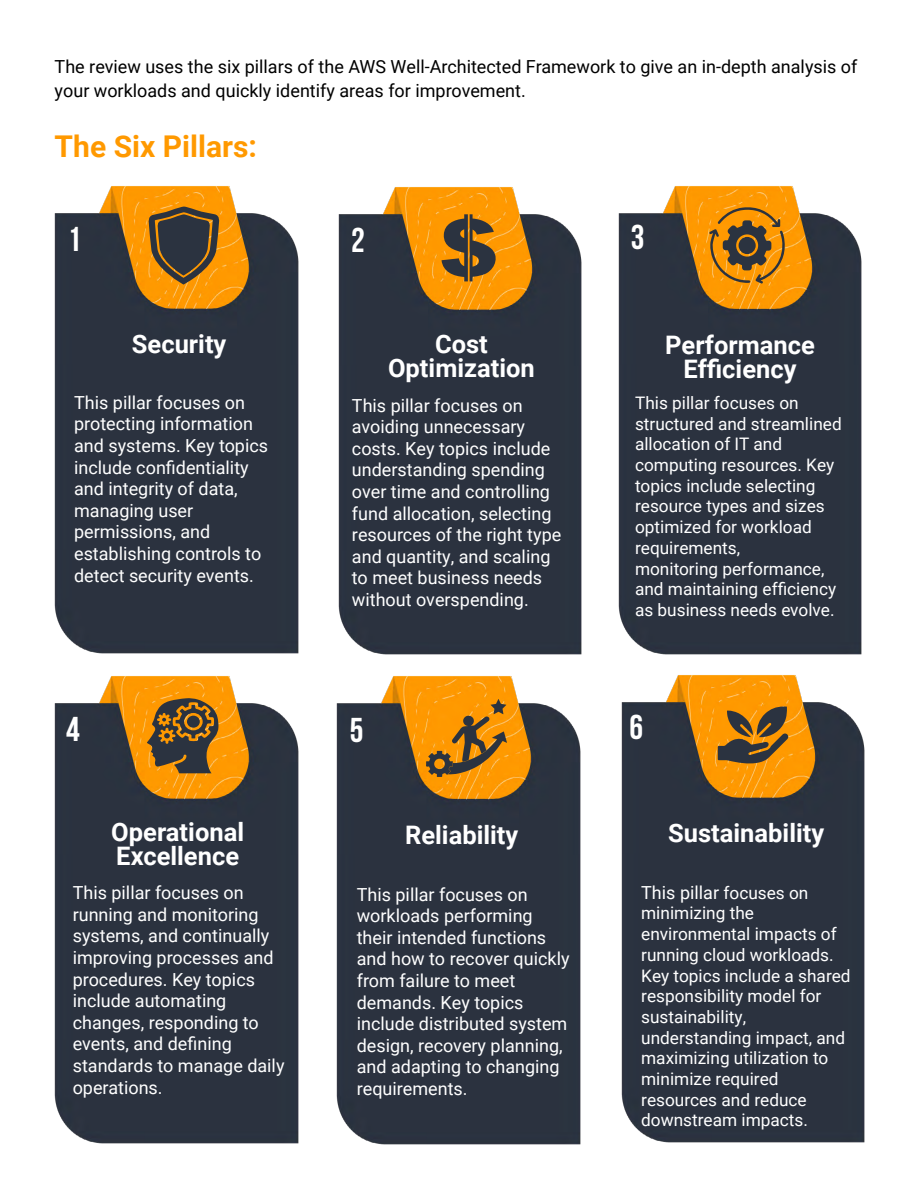
<style>
.page{position:relative;width:918px;height:1188px;background:#fff}
.page>*{position:absolute;margin:0;border:0;box-sizing:border-box;transform-origin:0 0}
.t1{font:700 34.5px "Bebas Neue";color:#fff}
.t2{font:700 30px "Roboto";color:#f90}
.t3{font:700 25.5px/24px "Roboto";color:#fff;text-align:center}
.t4{font:18px/21.6px "Roboto";color:#fff}
.t5{font:18px/24px "Roboto";color:#000}
.t6{font:17.25px/20.7px "Roboto";color:#fff}
.s1{font-size:17.25px}
</style>
<div class="page">
<img style="left:621px;top:675px;width:244px;height:468px">
<img style="left:338px;top:187px;width:244px;height:468px">
<img style="left:618px;top:186px;width:244px;height:469px">
<img style="left:54px;top:186px;width:245px;height:468px">
<img style="left:55px;top:676px;width:244px;height:468px">
<img style="left:336px;top:676px;width:245px;height:469px">
<svg style="left:426px;top:699px;width:81px;height:78px"></svg>
<svg style="left:147px;top:698px;width:72px;height:75px"></svg>
<div style="left:187px;top:716px;width:13px;height:12px;background:#2b3340;border-radius:50%"></div>
<svg style="left:442px;top:214px;width:57px;height:67px"></svg>
<svg style="left:709px;top:206px;width:78px;height:78px"></svg>
<div style="left:739px;top:237px;width:17px;height:17px;background:#2b3340;border-radius:50%"></div>
<svg style="left:718px;top:707px;width:71px;height:57px"></svg>
<svg style="left:148px;top:207px;width:72px;height:78px"></svg>
<p class="t5" style="left:55px;top:54px;width:804px">The review uses the six pillars of the AWS Well-Architected Framework to give an in-depth analysis of your workloads and quickly identify areas for improvement.</p>
<h2 class="t2" style="left:55px;top:125px;width:204px">The Six Pillars:</h2>
<h1 class="t1" style="left:68px;top:220px;width:15px">1</h1>
<h1 class="t1" style="left:351px;top:221px;width:15px">2</h1>
<h1 class="t1" style="left:631px;top:219px;width:15px">3</h1>
<h3 class="t3" style="left:132px;top:331px;width:96px">Security</h3>
<p class="t4" style="left:74px;top:391px;width:196px">This pillar focuses on protecting information and systems. Key topics include confidentiality and integrity of data, managing user permissions, and establishing controls to detect security events.</p>
<h3 class="t3" style="left:388px;top:331px;width:148px">Cost<br>Optimization</h3>
<p class="t4" style="left:352px;top:394px;width:211px">This pillar focuses on avoiding unnecessary costs. Key topics include understanding spending over time and controlling fund allocation, selecting resources of the right type and quantity, and scaling to meet business needs without overspending.</p>
<h3 class="t3" style="left:665px;top:332px;width:151px">Performance<br>Efficiency</h3>
<p class="t6" style="left:635px;top:392px;width:208px">This pillar focuses on structured and streamlined allocation of IT and computing resources. Key topics include selecting resource types and sizes optimized for workload requirements,<br>monitoring performance, and maintaining efficiency as business needs evolve.</p>
<h1 class="t1" style="left:66px;top:710px;width:15px">4</h1>
<h1 class="t1" style="left:350px;top:711px;width:15px">5</h1>
<h1 class="t1" style="left:630px;top:708px;width:15px">6</h1>
<h3 class="t3" style="left:111px;top:819px;width:134px;text-align:left">Operational<br>Excellence</h3>
<p class="t4" style="left:73px;top:881px;width:213px">This pillar focuses on running and monitoring systems, and continually improving processes and procedures. Key topics include automating changes, responding to events, and defining standards to manage daily operations.</p>
<h3 class="t3" style="left:405px;top:822px;width:115px">Reliability</h3>
<p class="t4" style="left:357px;top:883px;width:214px">This pillar focuses on workloads performing their intended functions and how to recover quickly from failure to meet demands. Key topics include distributed system design, recovery planning, and adapting to changing requirements.</p>
<h3 class="t3" style="left:668px;top:820px;width:158px">Sustainability</h3>
<p class="t4" style="left:641px;top:881px;width:169px">This pillar <span class="s1">focuses on</span></p>
<p class="t6" style="left:641px;top:902px;width:211px">minimizing the environmental impacts of running cloud workloads.<br>Key topics include a shared responsibility model for sustainability, understanding impact, and maximizing utilization to minimize required resources and reduce downstream impacts.</p>
</div>
